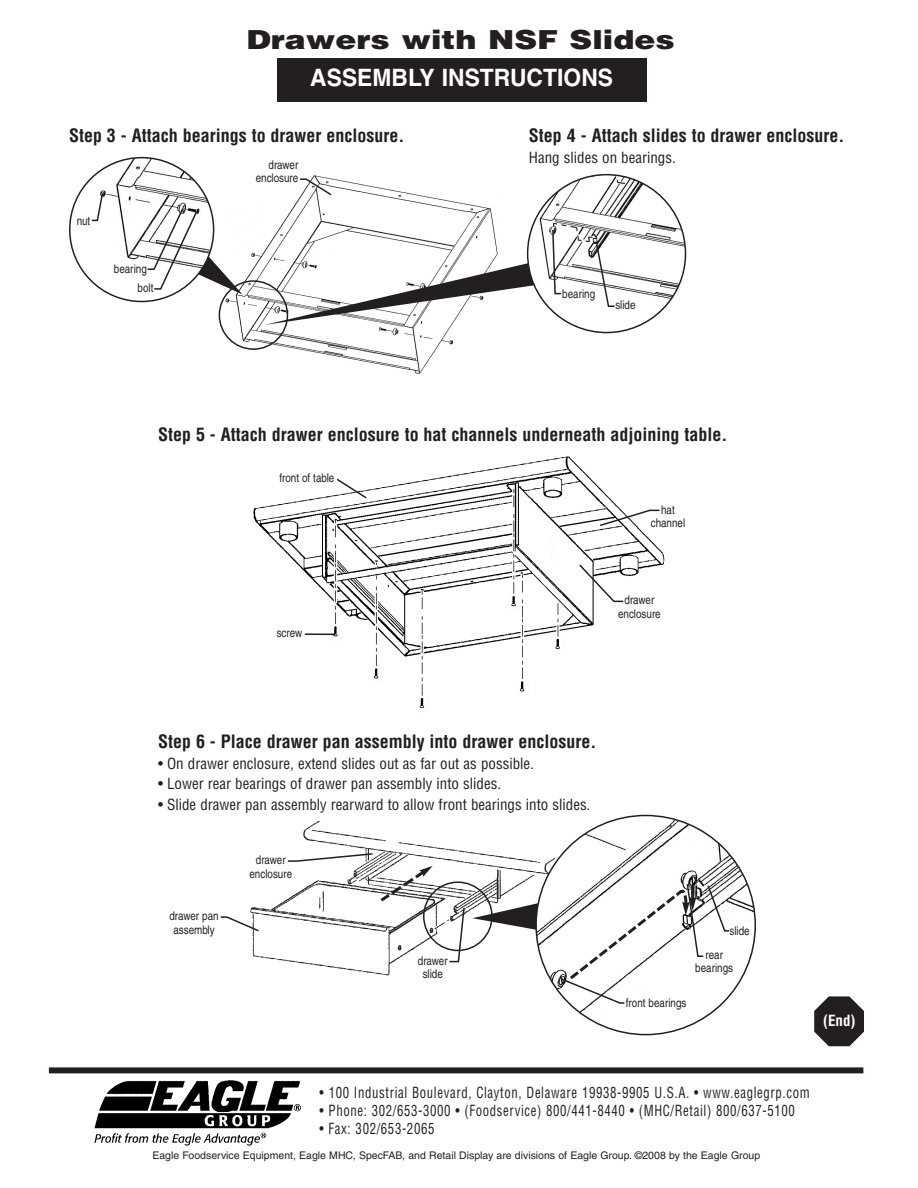
<style>
.page{position:relative;width:918px;height:1188px;background:#fff}
.page>*{position:absolute;margin:0;border:0;box-sizing:border-box;transform-origin:0 0}
.t1{font:900 26.25px "Helvetica";color:#231f20;scale:1.2 1}
.t2{font:700 24px "Helvetica";color:#fff;scale:.95 1}
.t3{font:700 condensed 18px "Helvetica";color:#231f20}
.t4{font:condensed 15px "Helvetica";color:#231f20}
.t5{font:condensed 15px "Helvetica";letter-spacing:.05em;color:#231f20;scale:.85 1}
.t6{font:700 condensed 15px "Helvetica";color:#fff}
.t7{font:condensed 12px/13.5px "Helvetica";color:#231f20;text-align:center}
.t8{font:10.5px "Helvetica";color:#231f20}
</style>
<div class="page">
<div style="left:277px;top:58px;width:370px;height:44px;background:#231f20"></div>
<img style="left:94px;top:1080px;width:206px;height:65px">
<div style="left:49px;top:1067px;width:814px;height:6px;background:#231f20"></div>
<svg style="left:814px;top:996px;width:50px;height:50px"></svg>
<img style="left:253px;top:456px;width:412px;height:253px">
<svg style="left:578px;top:563px;width:45px;height:40px"></svg>
<svg style="left:598px;top:508px;width:61px;height:19px"></svg>
<img style="left:250px;top:821px;width:219px;height:155px">
<svg style="left:335px;top:477px;width:33px;height:23px"></svg>
<hr style="left:305px;top:633px;width:30px;height:2px;background:#231f20">
<svg style="left:220px;top:916px;width:40px;height:17px"></svg>
<svg style="left:542px;top:815px;width:214px;height:220px"></svg>
<svg style="left:559px;top:883px;width:172px;height:122px"></svg>
<img style="left:303px;top:350px;width:133px;height:24px">
<svg style="left:69px;top:157px;width:617px;height:193px"></svg>
<svg style="left:287px;top:852px;width:259px;height:111px"></svg>
<h1 class="t1" style="left:246px;top:30px;width:358px">Drawers with NSF Slides</h1>
<h2 class="t2" style="left:310px;top:68px;width:320px">ASSEMBLY INSTRUCTIONS</h2>
<p class="t3" style="left:69px;top:125px;width:337px">Step 3 - Attach bearings to drawer enclosure.</p>
<p class="t7" style="left:256px;top:159px;width:44px;text-align:right">drawer enclosure</p>
<p class="t7" style="left:77px;top:215px;width:15px">nut</p>
<p class="t7" style="left:114px;top:263px;width:34px">bearing</p>
<p class="t7" style="left:138px;top:282px;width:17px">bolt</p>
<p class="t3" style="left:529px;top:125px;width:317px">Step 4 - Attach slides to drawer enclosure.</p>
<p class="t4" style="left:529px;top:149px;width:148px">Hang slides on bearings.</p>
<p class="t7" style="left:562px;top:288px;width:34px">bearing</p>
<p class="t7" style="left:615px;top:299px;width:22px">slide</p>
<p class="t3" style="left:158px;top:424px;width:571px">Step 5 - Attach drawer enclosure to hat channels underneath adjoining table.</p>
<p class="t7" style="left:279px;top:472px;width:57px">front of table</p>
<p class="t7" style="left:277px;top:627px;width:27px">screw</p>
<p class="t7" style="left:651px;top:504px;width:36px">hat channel</p>
<p class="t7" style="left:618px;top:595px;width:44px">drawer enclosure</p>
<p class="t3" style="left:158px;top:731px;width:440px">Step 6 - Place drawer pan assembly into drawer enclosure.</p>
<p class="t4" style="left:158px;top:755px;width:377px">• On drawer enclosure, extend slides out as far out as possible.</p>
<p class="t4" style="left:158px;top:775px;width:345px">• Lower rear bearings of drawer pan assembly into slides.</p>
<p class="t4" style="left:158px;top:796px;width:434px">• Slide drawer pan assembly rearward to allow front bearings into slides.</p>
<p class="t7" style="left:169px;top:910px;width:51px">drawer pan assembly</p>
<p class="t7" style="left:250px;top:855px;width:44px">drawer enclosure</p>
<p class="t7" style="left:418px;top:955px;width:31px">drawer slide</p>
<p class="t7" style="left:626px;top:997px;width:62px">front bearings</p>
<p class="t7" style="left:730px;top:925px;width:22px">slide</p>
<p class="t7" style="left:695px;top:949px;width:39px">rear bearings</p>
<p class="t6" style="left:823px;top:1012px;width:34px">(End)</p>
<p class="t5" style="left:320px;top:1084px;width:578px">• 100 Industrial Boulevard, Clayton, Delaware 19938-9905 U.S.A. • www.eaglegrp.com</p>
<p class="t5" style="left:320px;top:1102px;width:561px">• Phone: 302/653-3000 • (Foodservice) 800/441-8440 • (MHC/Retail) 800/637-5100</p>
<p class="t5" style="left:320px;top:1120px;width:137px">• Fax: 302/653-2065</p>
<p class="t8" style="left:152px;top:1151px;width:609px">Eagle Foodservice Equipment, Eagle MHC, SpecFAB, and Retail Display are divisions of Eagle Group. ©2008 by the Eagle Group</p>
</div>
